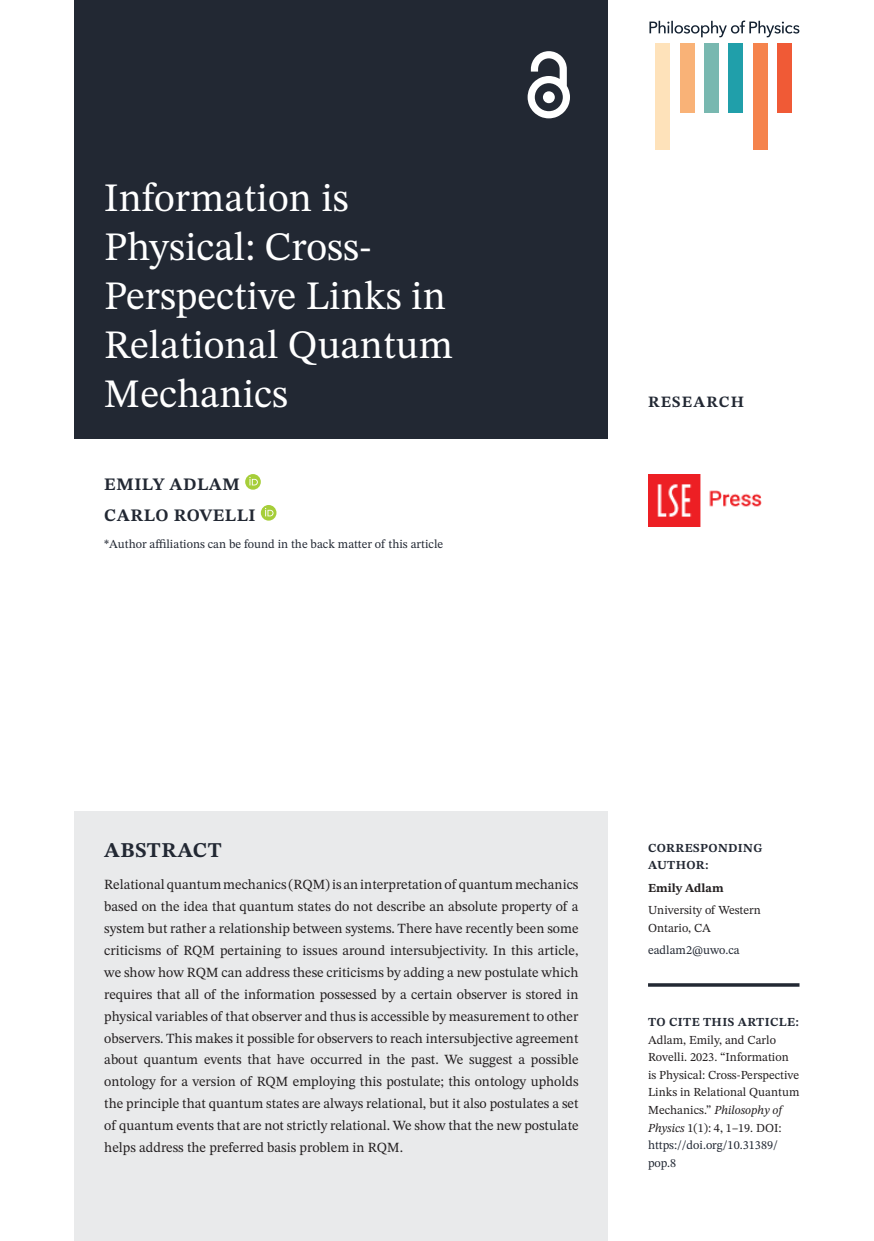
<style>
.page{position:relative;width:874px;height:1241px;background:#fff}
.page>*{position:absolute;margin:0;border:0;box-sizing:border-box;transform-origin:0 0}
.Article_Title{font:40.25px/49px "STIX Two Text";color:#fff}
.t1{font:700 21px "STIX Two Text";letter-spacing:.03em;color:#222833}
.Cover_Authors{font:700 17.5px "STIX Two Text";letter-spacing:.03em;color:#222833}
.t2{font:700 15.75px "STIX Two Text";letter-spacing:.075em;color:#222833}
.Abstract_Copy{font:14px/21.9px "STIX Two Text";color:#231f20;text-align:justify}
.t3{font:12.25px/17.5px "STIX Two Text";color:#231f20}
.t4{font:12.25px "STIX Two Text";color:#222833}
.t5{font:700 12.25px/17.5px "STIX Two Text";letter-spacing:.03em;color:#222833}
.t6{font:700 12.25px "STIX Two Text";color:#231f20}
.s1{font-style:italic}
.s2{color:#222833}
</style>
<div class="page">
<div style="left:74px;top:0;width:534px;height:438px;background:#222833"></div>
<svg style="left:527px;top:51px;width:42px;height:67px"></svg>
<img style="left:648px;top:474px;width:113px;height:52px">
<div style="left:655px;top:43px;width:15px;height:106px;background:#fee2ba"></div>
<div style="left:704px;top:43px;width:14px;height:70px;background:#78b8b0"></div>
<div style="left:752px;top:43px;width:15px;height:106px;background:#f5834c"></div>
<div style="left:728px;top:43px;width:14px;height:70px;background:#209faa"></div>
<div style="left:680px;top:43px;width:14px;height:70px;background:#f9b277"></div>
<div style="left:777px;top:43px;width:14px;height:70px;background:#f05a36"></div>
<svg style="left:649px;top:21px;width:150px;height:16px"></svg>
<hr style="left:647px;top:983px;width:152px;height:3px;background:#222833">
<div style="left:74px;top:811px;width:534px;height:429px;background:#e9eaeb"></div>
<svg style="left:245px;top:474px;width:16px;height:15px"></svg>
<svg style="left:249px;top:477px;width:9px;height:8px"></svg>
<svg style="left:261px;top:505px;width:15px;height:15px"></svg>
<svg style="left:265px;top:508px;width:8px;height:8px"></svg>
<h1 class="Article_Title" style="left:104px;top:173px;width:350px">Information is<br>Physical: Cross-<br>Perspective Links in<br>Relational Quantum<br>Mechanics</h1>
<p class="Cover_Authors" style="left:104px;top:471px;width:137px">EMILY ADLAM</p>
<p class="Cover_Authors" style="left:104px;top:502px;width:153px">CARLO ROVELLI</p>
<p class="t4" style="left:104px;top:535px;width:340px">*Author affiliations can be found in the back matter of this article</p>
<p class="t2" style="left:647px;top:390px;width:97px">RESEARCH</p>
<h1 class="t1" style="left:104px;top:835px;width:119px">ABSTRACT</h1>
<p class="Abstract_Copy" style="left:104px;top:873px;width:475px">Relational quantum mechanics (RQM) is an interpretation of quantum mechanics based on the idea that quantum states do not describe an absolute property of a system but rather a relationship between systems. There have recently been some criticisms of RQM pertaining to issues around intersubjectivity. In this article, we show how RQM can address these criticisms by adding a new postulate which requires that all of the information possessed by a certain observer is stored in physical variables of that observer and thus is accessible by measurement to other observers. This makes it possible for observers to reach intersubjective agreement about quantum events that have occurred in the past. We suggest a possible ontology for a version of RQM employing this postulate; this ontology upholds the principle that quantum states are always relational, but it also postulates a set of quantum events that are not strictly relational. We show that the new postulate helps address the preferred basis problem in RQM.</p>
<p class="t5" style="left:647px;top:839px;width:116px">CORRESPONDING<br>AUTHOR:</p>
<p class="t6" style="left:647px;top:878px;width:77px">Emily Adlam</p>
<p class="t3" style="left:647px;top:901px;width:114px">University of Western<br>Ontario, CA</p>
<p class="t4" style="left:647px;top:941px;width:93px">eadlam2@uwo.ca</p>
<p class="t5" style="left:647px;top:1013px;width:152px">TO CITE THIS ARTICLE:</p>
<p class="t3" style="left:647px;top:1030px;width:153px">Adlam, Emily, and Carlo<br>Rovelli. 2023. “Information is Physical: Cross-Perspective<br>Links in Relational Quantum<br>Mechanics.” <span class="s1">Philosophy of<br>Physics</span> 1(1): 4, 1–19. DOI: <span class="s2">https://doi.org/10.31389/ pop.8</span></p>
</div>
